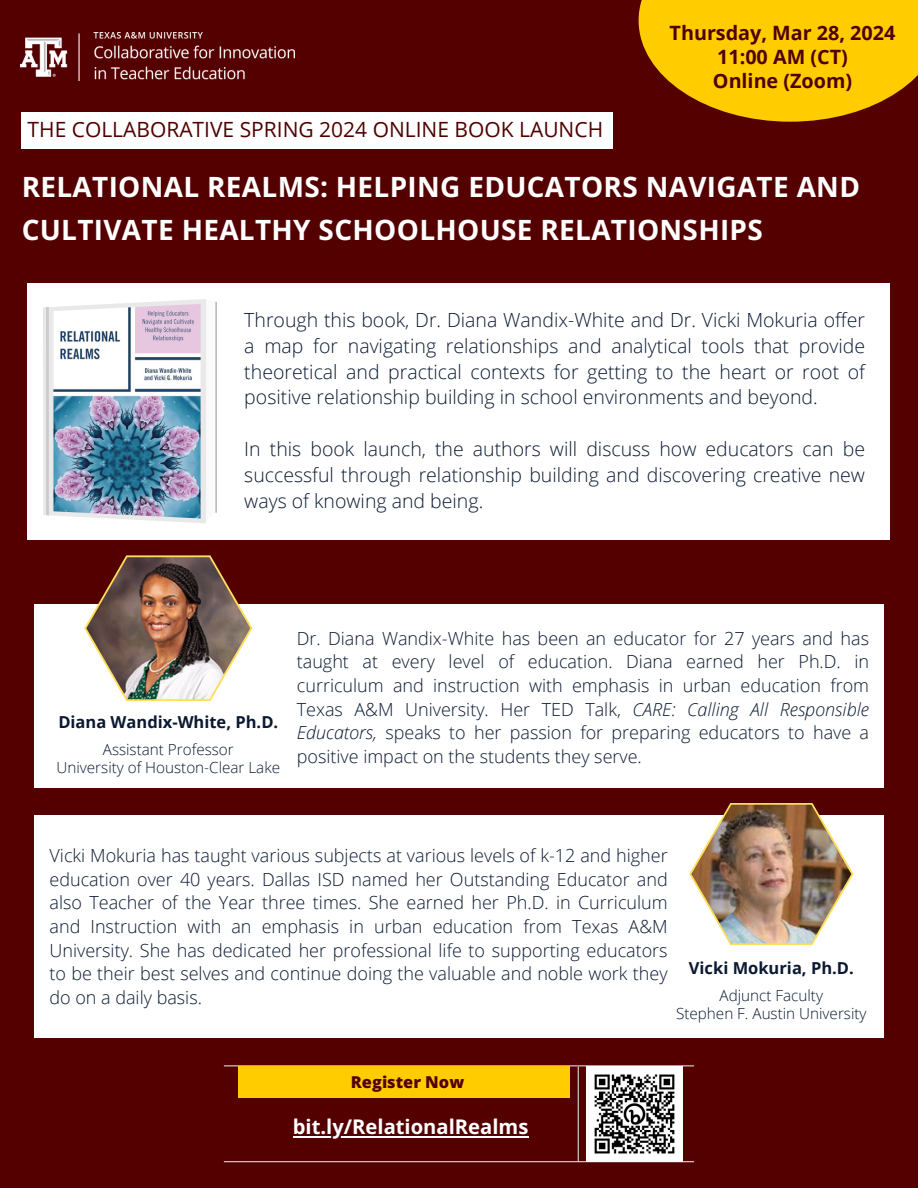
<style>
.page{position:relative;width:918px;height:1188px;background:#500}
.page>*{position:absolute;margin:0;border:0;box-sizing:border-box;transform-origin:0 0}
.t1{font:700 27.9px/42.8px "Open Sans";letter-spacing:.01em;color:#fff}
.t2{font:21px "Open Sans";color:#500000}
.t3{font:700 20.25px "Open Sans";color:#fff}
.t4{font:700 19.8px/23.7px "Open Sans";color:#500000;text-align:center}
.t5{font:300 19.5px/25.8px "Open Sans";color:#0a1931;text-align:justify}
.t6{font:300 18px/23.7px "Open Sans";color:#0a1931;text-align:justify}
.t7{font:700 16.5px "Open Sans";color:#0a1931}
.t8{font:800 16.35px "Open Sans";color:#500}
.t9{font:300 15.3px "Open Sans";color:#0a1931}
.s1{font-style:italic}
</style>
<div class="page">
<img style="left:21px;top:33px;width:273px;height:48px">
<div style="left:21px;top:112px;width:591px;height:37px;background:#fff"></div>
<div style="left:34px;top:604px;width:850px;height:184px;background:#fff"></div>
<img style="left:84px;top:555px;width:168px;height:146px">
<div style="left:34px;top:815px;width:850px;height:223px;background:#fff"></div>
<img style="left:689px;top:803px;width:164px;height:142px">
<div style="left:27px;top:283px;width:863px;height:257px;background:#fff"></div>
<svg style="left:43px;top:299px;width:174px;height:224px"></svg>
<hr style="left:46px;top:307px;width:3px;height:208px;background:#ccc">
<img style="left:53px;top:304px;width:148px;height:214px">
<div style="left:639px;top:0;width:279px;height:122px;background:#fc0"></div>
<hr style="left:224px;top:1065px;width:470px;height:1px;background:#d9d9d9">
<hr style="left:224px;top:1161px;width:470px;height:1px;background:#d9d9d9">
<div style="left:239px;top:1066px;width:331px;height:32px;background:#fc0"></div>
<hr style="left:578px;top:1067px;width:1px;height:95px;background:#d9d9d9">
<img style="left:587px;top:1066px;width:95px;height:96px">
<hr style="left:293px;top:1136px;width:235px;height:2px;background:#fff">
<h2 class="t2" style="left:28px;top:115px;width:577px">THE COLLABORATIVE SPRING 2024 ONLINE BOOK LAUNCH</h2>
<h6 class="t4" style="left:670px;top:21px;width:227px">Thursday, Mar 28, 2024<br>11:00 AM (CT)<br>Online (Zoom)</h6>
<p class="t1" style="left:22px;top:165px;width:840px">RELATIONAL REALMS: HELPING EDUCATORS NAVIGATE AND<br>CULTIVATE HEALTHY SCHOOLHOUSE RELATIONSHIPS</p>
<p class="t5" style="left:244px;top:306px;width:622px">Through this book, Dr. Diana Wandix-White and Dr. Vicki Mokuria offer a map for navigating relationships and analytical tools that provide theoretical and practical contexts for getting to the heart or root of positive relationship building in school environments and beyond.</p>
<p class="t5" style="left:244px;top:436px;width:622px">In this book launch, the authors will discuss how educators can be successful through relationship building and discovering creative new ways of knowing and being.</p>
<p class="t7" style="left:58px;top:711px;width:221px">Diana Wandix-White, Ph.D.</p>
<p class="t9" style="left:103px;top:738px;width:132px">Assistant Professor</p>
<h6 class="t9" style="left:57px;top:756px;width:225px">University of Houston-Clear Lake</h6>
<h4 class="t6" style="left:297px;top:626px;width:574px">Dr. Diana Wandix-White has been an educator for 27 years and has taught at every level of education. Diana earned her Ph.D. in curriculum and instruction with emphasis in urban education from Texas A&amp;M University. Her TED Talk, <span class="s1">CARE: Calling All Responsible Educators,</span> speaks to her passion for preparing educators to have a positive impact on the students they serve.</h4>
<p class="t6" style="left:50px;top:843px;width:620px">Vicki Mokuria has taught various subjects at various levels of k-12 and higher education over 40 years. Dallas ISD named her Outstanding Educator and also Teacher of the Year three times. She earned her Ph.D. in Curriculum and Instruction with an emphasis in urban education from Texas A&amp;M University. She has dedicated her professional life to supporting educators to be their best selves and continue doing the valuable and noble work they do on a daily basis.</p>
<p class="t7" style="left:689px;top:957px;width:166px">Vicki Mokuria, Ph.D.</p>
<p class="t9" style="left:720px;top:984px;width:105px">Adjunct Faculty</p>
<p class="t9" style="left:676px;top:1002px;width:192px">Stephen F. Austin University</p>
<h5 class="t8" style="left:351px;top:1070px;width:115px">Register Now</h5>
<h3 class="t3" style="left:293px;top:1112px;width:237px">bit.ly/RelationalRealms</h3>
</div>
